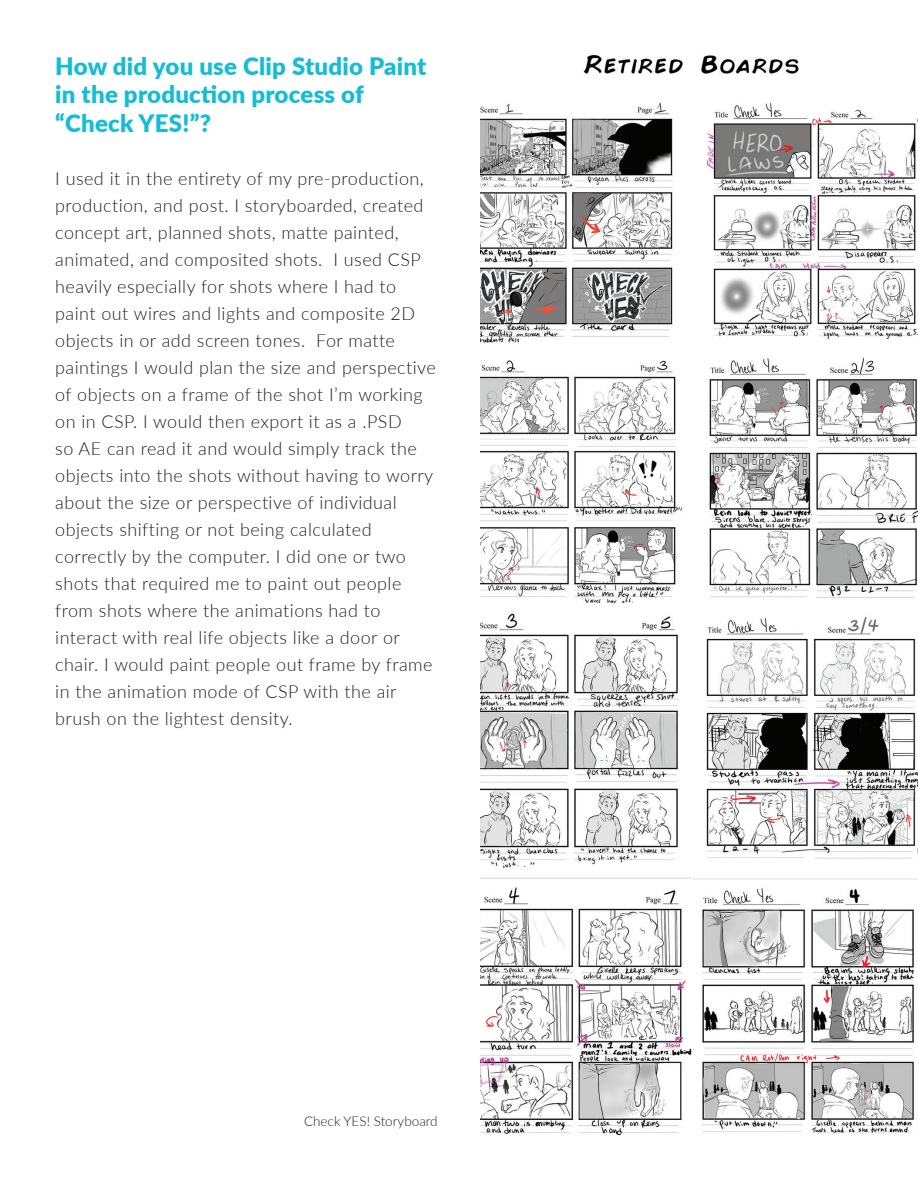
<style>
.page{position:relative;width:918px;height:1188px;background:#fff}
.page>*{position:absolute;margin:0;border:0;box-sizing:border-box;transform-origin:0 0}
.t1{font:900 24px/28.8px "Lato";letter-spacing:.01em;color:#14bdd4}
.t2{font:300 18px/27px "Lato";letter-spacing:.025em;color:#231f20}
.t3{font:300 13.5px "Lato";color:#231f20}
</style>
<div class="page">
<img style="left:480px;top:54px;width:438px;height:1082px">
<h1 class="t1" style="left:55px;top:50px;width:373px">How did you use Clip Studio Paint in the production process of “Check YES!”?</h1>
<p class="t2" style="left:55px;top:164px;width:382px">I used it in the entirety of my pre-production, production, and post. I storyboarded, created concept art, planned shots, matte painted, animated, and composited shots. I used CSP heavily especially for shots where I had to paint out wires and lights and composite 2D objects in or add screen tones. For matte paintings I would plan the size and perspective of objects on a frame of the shot I’m working on in CSP. I would then export it as a .PSD<br>so AE can read it and would simply track the objects into the shots without having to worry about the size or perspective of individual objects shifting or not being calculated correctly by the computer. I did one or two shots that required me to paint out people from shots where the animations had to interact with real life objects like a door or chair. I would paint people out frame by frame in the animation mode of CSP with the air brush on the lightest density.</p>
<p class="t3" style="left:304px;top:1112px;width:135px">Check YES! Storyboard</p>
</div>
